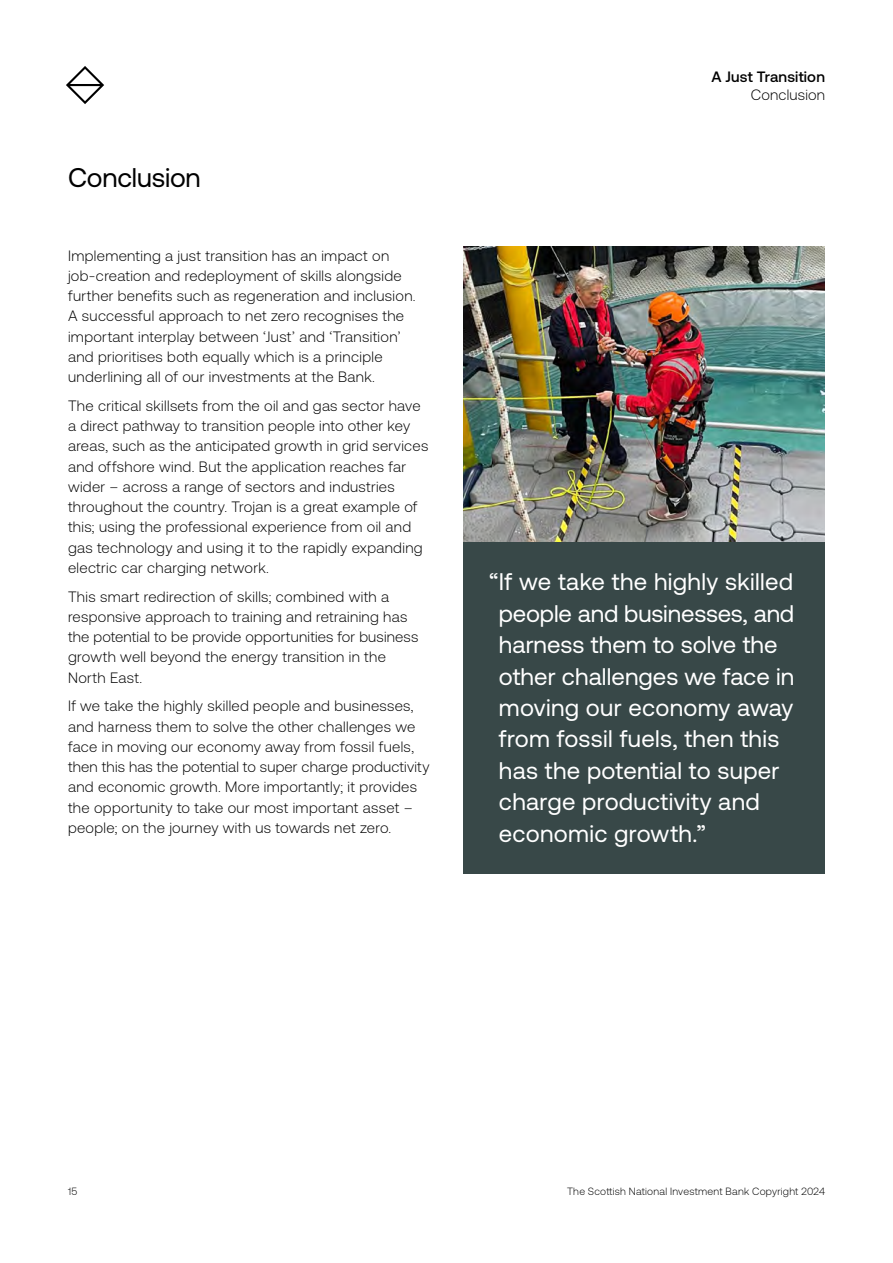
<style>
.page{position:relative;width:893px;height:1263px;background:#fff}
.page>*{position:absolute;margin:0;border:0;box-sizing:border-box;transform-origin:0 0}
.t1{font:27px "Aeonik";letter-spacing:-.005em;color:#000}
.t2{font:24px/31.5px "Aeonik";letter-spacing:.01em;color:#fff}
.t3{font:300 15px/20.2px "Aeonik";letter-spacing:.02em;color:#000}
.t4{font:500 15px "Aeonik";letter-spacing:.015em;color:#000}
.t5{font:300 10.5px "Aeonik";letter-spacing:.025em;color:#000}
</style>
<div class="page">
<svg style="left:66px;top:66px;width:38px;height:38px"></svg>
<img style="left:463px;top:247px;width:362px;height:295px">
<div style="left:463px;top:542px;width:362px;height:332px;background:#384848"></div>
<h1 class="t1" style="left:68px;top:162px;width:134px">Conclusion</h1>
<p class="t3" style="left:68px;top:245px;width:349px">Implementing a just transition has an impact on job-creation and redeployment of skills alongside further benefits such as regeneration and inclusion.<br>A successful approach to net zero recognises the important interplay between ‘Just’ and ‘Transition’ and prioritises both equally which is a principle underlining all of our investments at the Bank.</p>
<p class="t3" style="left:68px;top:396px;width:362px">The critical skillsets from the oil and gas sector have a direct pathway to transition people into other key areas, such as the anticipated growth in grid services and offshore wind. But the application reaches far wider – across a range of sectors and industries throughout the country. Trojan is a great example of this; using the professional experience from oil and gas technology and using it to the rapidly expanding electric car charging network.</p>
<p class="t3" style="left:68px;top:586px;width:352px">This smart redirection of skills; combined with a responsive approach to training and retraining has the potential to be provide opportunities for business growth well beyond the energy transition in the North East.</p>
<p class="t3" style="left:68px;top:696px;width:363px">If we take the highly skilled people and businesses, and harness them to solve the other challenges we face in moving our economy away from fossil fuels, then this has the potential to super charge productivity and economic growth. More importantly; it provides the opportunity to take our most important asset – people; on the journey with us towards net zero.</p>
<p class="t4" style="left:711px;top:68px;width:115px">A Just Transition</p>
<p class="t3" style="left:751px;top:85px;width:76px">Conclusion</p>
<h2 class="t2" style="left:499px;top:566px;width:297px;text-indent:-10px">“If we take the highly skilled people and businesses, and harness them to solve the other challenges we face in moving our economy away from fossil fuels, then this has the potential to super charge productivity and economic growth.”</h2>
<p class="t5" style="left:68px;top:1185px;width:11px">15</p>
<p class="t5" style="left:567px;top:1185px;width:259px">The Scottish National Investment Bank Copyright 2024</p>
</div>
